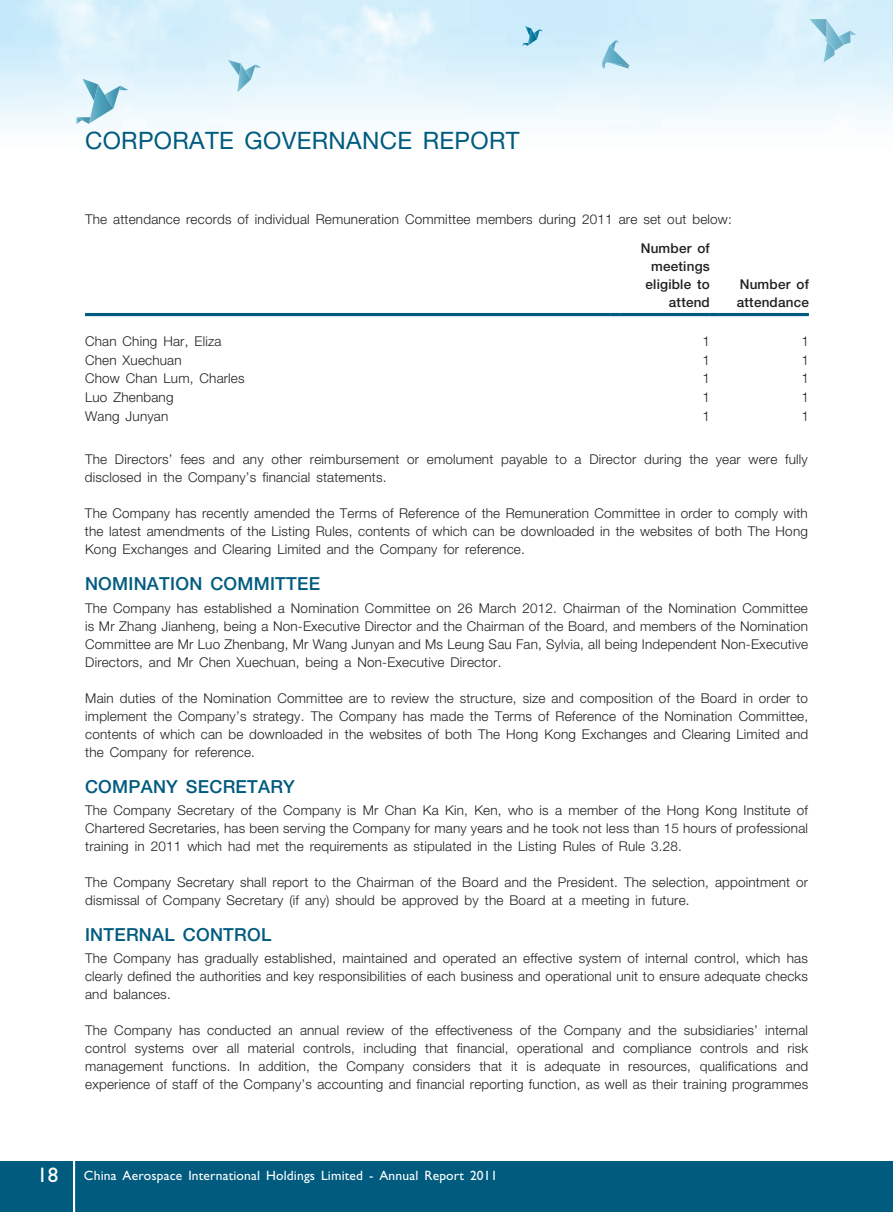
<style>
.page{position:relative;width:893px;height:1212px;background:#fff}
.page>*{position:absolute;margin:0;border:0;box-sizing:border-box;transform-origin:0 0}
.t1{font:24px "Helvetica Neue LT Std";letter-spacing:.015em;color:#005b7f}
.t2{font:500 18px "Helvetica Neue LT Std";letter-spacing:.015em;color:#005b7f}
.t3{font:300 13.5px/18px "Helvetica Neue LT Std";letter-spacing:.015em;color:#231f20;text-align:justify}
.t4{font:13.5px "Gill Sans Std";letter-spacing:.015em;color:#fff}
.t5{font:500 13.5px/18px "Helvetica Neue LT Std";letter-spacing:.015em;color:#231f20;text-align:right}
.s1{font-size:21px}
</style>
<div class="page">
<svg style="left:809px;top:19px;width:47px;height:44px;background:#b9deec"></svg>
<svg style="left:77px;top:79px;width:51px;height:45px"></svg>
<svg style="left:602px;top:40px;width:28px;height:29px"></svg>
<svg style="left:523px;top:26px;width:20px;height:20px"></svg>
<svg style="left:228px;top:60px;width:33px;height:32px"></svg>
<div style="left:0;top:1161px;width:893px;height:51px;background:#005b7f"></div>
<hr style="left:73px;top:1161px;width:2px;height:51px;background:#fff">
<hr style="left:85px;top:313px;width:526px;height:3px;background:#005b7f">
<svg style="left:611px;top:313px;width:9px;height:3px"></svg>
<hr style="left:620px;top:313px;width:90px;height:3px;background:#005b7f">
<svg style="left:710px;top:313px;width:9px;height:3px"></svg>
<hr style="left:719px;top:313px;width:90px;height:3px;background:#005b7f">
<h1 class="t1" style="left:85px;top:126px;width:436px">CORPORATE GOVERNANCE REPORT</h1>
<p class="t3" style="left:85px;top:210px;width:648px">The attendance records of individual Remuneration Committee members during 2011 are set out below:</p>
<p class="t5" style="left:641px;top:239px;width:71px">Number of meetings eligible to attend</p>
<p class="t5" style="left:737px;top:275px;width:73px;text-align:left">Number of attendance</p>
<p class="t3" style="left:85px;top:332px;width:138px">Chan Ching Har, Eliza</p>
<p class="t3" style="left:702px;top:332px;width:9px">1</p>
<p class="t3" style="left:801px;top:332px;width:9px">1</p>
<p class="t3" style="left:85px;top:351px;width:98px">Chen Xuechuan</p>
<p class="t3" style="left:702px;top:351px;width:9px">1</p>
<p class="t3" style="left:801px;top:351px;width:9px">1</p>
<p class="t3" style="left:85px;top:369px;width:161px">Chow Chan Lum, Charles</p>
<p class="t3" style="left:702px;top:369px;width:9px">1</p>
<p class="t3" style="left:801px;top:369px;width:9px">1</p>
<p class="t3" style="left:85px;top:388px;width:90px">Luo Zhenbang</p>
<p class="t3" style="left:702px;top:388px;width:9px">1</p>
<p class="t3" style="left:801px;top:388px;width:9px">1</p>
<p class="t3" style="left:85px;top:407px;width:85px">Wang Junyan</p>
<p class="t3" style="left:702px;top:407px;width:9px">1</p>
<p class="t3" style="left:801px;top:407px;width:9px">1</p>
<p class="t3" style="left:85px;top:450px;width:724px">The Directors’ fees and any other reimbursement or emolument payable to a Director during the year were fully disclosed in the Company’s financial statements.</p>
<p class="t3" style="left:85px;top:504px;width:724px">The Company has recently amended the Terms of Reference of the Remuneration Committee in order to comply with the latest amendments of the Listing Rules, contents of which can be downloaded in the websites of both The Hong Kong Exchanges and Clearing Limited and the Company for reference.</p>
<h2 class="t2" style="left:85px;top:573px;width:237px">NOMINATION COMMITTEE</h2>
<p class="t3" style="left:85px;top:599px;width:725px">The Company has established a Nomination Committee on 26 March 2012. Chairman of the Nomination Committee is Mr Zhang Jianheng, being a Non-Executive Director and the Chairman of the Board, and members of the Nomination Committee are Mr Luo Zhenbang, Mr Wang Junyan and Ms Leung Sau Fan, Sylvia, all being Independent Non-Executive Directors, and Mr Chen Xuechuan, being a Non-Executive Director.</p>
<p class="t3" style="left:85px;top:688px;width:724px">Main duties of the Nomination Committee are to review the structure, size and composition of the Board in order to implement the Company’s strategy. The Company has made the Terms of Reference of the Nomination Committee, contents of which can be downloaded in the websites of both The Hong Kong Exchanges and Clearing Limited and the Company for reference.</p>
<h2 class="t2" style="left:85px;top:775px;width:211px">COMPANY SECRETARY</h2>
<p class="t3" style="left:85px;top:801px;width:725px">The Company Secretary of the Company is Mr Chan Ka Kin, Ken, who is a member of the Hong Kong Institute of Chartered Secretaries, has been serving the Company for many years and he took not less than 15 hours of professional training in 2011 which had met the requirements as stipulated in the Listing Rules of Rule 3.28.</p>
<p class="t3" style="left:85px;top:873px;width:724px">The Company Secretary shall report to the Chairman of the Board and the President. The selection, appointment or dismissal of Company Secretary (if any) should be approved by the Board at a meeting in future.</p>
<h2 class="t2" style="left:85px;top:924px;width:188px">INTERNAL CONTROL</h2>
<p class="t3" style="left:85px;top:949px;width:724px">The Company has gradually established, maintained and operated an effective system of internal control, which has clearly defined the authorities and key responsibilities of each business and operational unit to ensure adequate checks and balances.</p>
<p class="t3" style="left:85px;top:1021px;width:725px">The Company has conducted an annual review of the effectiveness of the Company and the subsidiaries’ internal control systems over all material controls, including that financial, operational and compliance controls and risk management functions. In addition, the Company considers that it is adequate in resources, qualifications and experience of staff of the Company’s accounting and financial reporting function, as well as their training programmes</p>
<p class="t4" style="left:37px;top:1167px;width:462px"><span class="s1">18</span> China Aerospace International Holdings Limited - Annual Report 2011</p>
</div>
